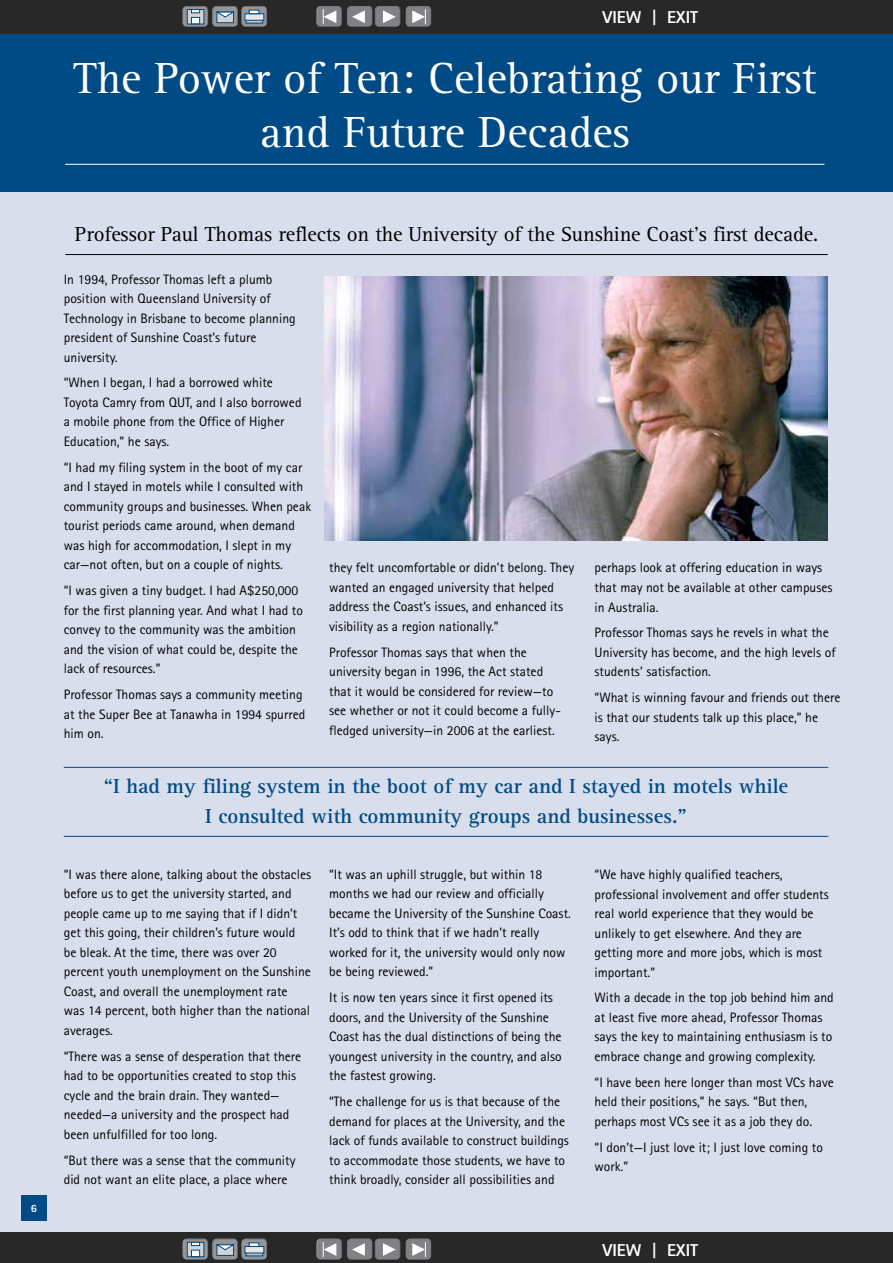
<style>
.page{position:relative;width:893px;height:1263px;background:#fff}
.page>*{position:absolute;margin:0;border:0;box-sizing:border-box;transform-origin:0 0}
.t1{font:45px/54.3px "Rotis Serif";color:#fff;text-align:center}
.t2{font:700 21px/30px "Rotis Serif";color:#004b85;text-align:center}
.t3{font:21px "Rotis Serif";letter-spacing:-.005em;color:#000}
.t4{font:800 17.25px "Rotis Sans Serif";color:#fff}
.t5{font:13.65px/19.5px "Rotis Sans Serif";color:#000}
.t6{font:800 11.25px "Rotis Sans Serif";color:#fff}
</style>
<div class="page">
<div style="left:0;top:164px;width:893px;height:1099px;background:#d8deec"></div>
<div style="left:0;top:0;width:893px;height:191px;background:#004b85"></div>
<div style="left:21px;top:1195px;width:26px;height:25px;background:#004b85"></div>
<hr style="left:65px;top:164px;width:759px;height:1px;background:#fff">
<hr style="left:65px;top:254px;width:763px;height:1px;background:#000">
<hr style="left:64px;top:767px;width:764px;height:1px;background:#004b85">
<hr style="left:64px;top:836px;width:764px;height:1px;background:#004b85">
<img style="left:325px;top:276px;width:503px;height:264px">
<div style="left:0;top:0;width:893px;height:33px;background:#292829"></div>
<div style="left:0;top:1232px;width:893px;height:31px;background:#292829"></div>
<div style="left:375px;top:6px;width:27px;height:19px;background:#fff;opacity:.75"></div>
<div style="left:375px;top:8px;width:27px;height:21px;background:#000;opacity:.75"></div>
<svg style="left:383px;top:10px;width:13px;height:13px"></svg>
<div style="left:347px;top:6px;width:27px;height:19px;background:#fff;opacity:.75"></div>
<div style="left:347px;top:8px;width:27px;height:21px;background:#000;opacity:.75"></div>
<svg style="left:352px;top:10px;width:13px;height:13px"></svg>
<div style="left:316px;top:6px;width:27px;height:19px;background:#fff;opacity:.75"></div>
<div style="left:316px;top:8px;width:27px;height:21px;background:#000;opacity:.75"></div>
<svg style="left:323px;top:9px;width:13px;height:15px"></svg>
<div style="left:405px;top:6px;width:27px;height:19px;background:#fff;opacity:.75"></div>
<div style="left:405px;top:8px;width:27px;height:21px;background:#000;opacity:.75"></div>
<svg style="left:412px;top:9px;width:14px;height:15px"></svg>
<div style="left:241px;top:6px;width:27px;height:19px;background:#fff;opacity:.75"></div>
<div style="left:241px;top:8px;width:27px;height:21px;background:#000;opacity:.75"></div>
<svg style="left:246px;top:20px;width:17px;height:3px"></svg>
<svg style="left:245px;top:14px;width:19px;height:6px"></svg>
<svg style="left:249px;top:10px;width:11px;height:4px"></svg>
<div style="left:212px;top:6px;width:27px;height:19px;background:#fff;opacity:.75"></div>
<div style="left:212px;top:8px;width:27px;height:21px;background:#000;opacity:.75"></div>
<div style="left:217px;top:12px;width:17px;height:11px;background:#d1d3d4;border:1px solid #004b85"></div>
<svg style="left:217px;top:12px;width:17px;height:5px"></svg>
<div style="left:182px;top:6px;width:27px;height:19px;background:#fff;opacity:.75"></div>
<div style="left:182px;top:8px;width:27px;height:21px;background:#000;opacity:.75"></div>
<svg style="left:187px;top:9px;width:17px;height:15px"></svg>
<svg style="left:191px;top:9px;width:9px;height:4px"></svg>
<div style="left:191px;top:17px;width:9px;height:7px;background:#fff;border:1px solid #004b85"></div>
<div style="left:375px;top:1239px;width:27px;height:19px;background:#fff;opacity:.75"></div>
<div style="left:375px;top:1240px;width:27px;height:21px;background:#000;opacity:.75"></div>
<svg style="left:383px;top:1243px;width:13px;height:13px"></svg>
<div style="left:347px;top:1239px;width:27px;height:19px;background:#fff;opacity:.75"></div>
<div style="left:347px;top:1240px;width:27px;height:21px;background:#000;opacity:.75"></div>
<svg style="left:352px;top:1243px;width:13px;height:13px"></svg>
<div style="left:316px;top:1239px;width:27px;height:19px;background:#fff;opacity:.75"></div>
<div style="left:316px;top:1240px;width:27px;height:21px;background:#000;opacity:.75"></div>
<svg style="left:323px;top:1242px;width:13px;height:15px"></svg>
<div style="left:405px;top:1239px;width:27px;height:19px;background:#fff;opacity:.75"></div>
<div style="left:405px;top:1240px;width:27px;height:21px;background:#000;opacity:.75"></div>
<svg style="left:412px;top:1242px;width:14px;height:15px"></svg>
<div style="left:241px;top:1239px;width:27px;height:19px;background:#fff;opacity:.75"></div>
<div style="left:241px;top:1240px;width:27px;height:21px;background:#000;opacity:.75"></div>
<svg style="left:246px;top:1253px;width:17px;height:3px"></svg>
<svg style="left:245px;top:1246px;width:19px;height:7px"></svg>
<svg style="left:249px;top:1242px;width:11px;height:5px"></svg>
<div style="left:212px;top:1239px;width:27px;height:19px;background:#fff;opacity:.75"></div>
<div style="left:212px;top:1240px;width:27px;height:21px;background:#000;opacity:.75"></div>
<div style="left:217px;top:1244px;width:17px;height:11px;background:#d1d3d4"></div>
<svg style="left:217px;top:1244px;width:17px;height:6px"></svg>
<div style="left:182px;top:1239px;width:27px;height:19px;background:#fff;opacity:.75"></div>
<div style="left:182px;top:1240px;width:27px;height:21px;background:#000;opacity:.75"></div>
<svg style="left:187px;top:1242px;width:17px;height:15px"></svg>
<svg style="left:191px;top:1242px;width:9px;height:4px"></svg>
<div style="left:191px;top:1250px;width:9px;height:7px;background:#fff;border:1px solid #004b85"></div>
<p class="t4" style="left:602px;top:6px;width:97px">VIEW | EXIT</p>
<h1 class="t1" style="left:74px;top:52px;width:744px">The Power of Ten: Celebrating our First and Future Decades</h1>
<p class="t6" style="left:31px;top:1201px;width:8px">6</p>
<h2 class="t3" style="left:75px;top:222px;width:745px">Professor Paul Thomas reflects on the University of the Sunshine Coast’s first decade.</h2>
<p class="t5" style="left:64px;top:269px;width:233px">In 1994, Professor Thomas left a plumb position with Queensland University of Technology in Brisbane to become planning president of Sunshine Coast’s future university.</p>
<p class="t5" style="left:64px;top:373px;width:239px">“When I began, I had a borrowed white Toyota Camry from QUT, and I also borrowed a mobile phone from the Office of Higher Education,” he says.</p>
<p class="t5" style="left:64px;top:457px;width:249px">“I had my filing system in the boot of my car and I stayed in motels while I consulted with community groups and businesses. When peak tourist periods came around, when demand was high for accommodation, I slept in my car—not often, but on a couple of nights.</p>
<p class="t5" style="left:64px;top:581px;width:241px">“I was given a tiny budget. I had A$250,000 for the first planning year. And what I had to convey to the community was the ambition and the vision of what could be, despite the lack of resources.”</p>
<p class="t5" style="left:64px;top:685px;width:243px">Professor Thomas says a community meeting at the Super Bee at Tanawha in 1994 spurred him on.</p>
<p class="t5" style="left:329px;top:558px;width:247px">they felt uncomfortable or didn’t belong. They wanted an engaged university that helped address the Coast’s issues, and enhanced its visibility as a region nationally.”</p>
<p class="t5" style="left:329px;top:642px;width:233px">Professor Thomas says that when the university began in 1996, the Act stated that it would be considered for review—to see whether or not it could become a fully&shy;fledged university—in 2006 at the earliest.</p>
<p class="t5" style="left:595px;top:558px;width:240px">perhaps look at offering education in ways that may not be available at other campuses in Australia.</p>
<p class="t5" style="left:595px;top:623px;width:243px">Professor Thomas says he revels in what the<br>University has become, and the high levels of students’ satisfaction.</p>
<p class="t5" style="left:595px;top:688px;width:247px">“What is winning favour and friends out there is that our students talk up this place,” he says.</p>
<h2 class="t2" style="left:104px;top:772px;width:686px">“I had my filing system in the boot of my car and I stayed in motels while<br>I consulted with community groups and businesses.”</h2>
<p class="t5" style="left:64px;top:864px;width:249px">“I was there alone, talking about the obstacles before us to get the university started, and people came up to me saying that if I didn’t get this going, their children’s future would be bleak. At the time, there was over 20 percent youth unemployment on the Sunshine Coast, and overall the unemployment rate was 14 percent, both higher than the national averages.</p>
<p class="t5" style="left:64px;top:1046px;width:239px">“There was a sense of desperation that there had to be opportunities created to stop this cycle and the brain drain. They wanted— needed—a university and the prospect had been unfulfilled for too long.</p>
<p class="t5" style="left:64px;top:1150px;width:233px">“But there was a sense that the community did not want an elite place, a place where</p>
<p class="t5" style="left:329px;top:864px;width:243px">“It was an uphill struggle, but within 18 months we had our review and officially became the University of the Sunshine Coast.<br>It’s odd to think that if we hadn’t really worked for it, the university would only now be being reviewed.”</p>
<p class="t5" style="left:329px;top:988px;width:234px">It is now ten years since it first opened its doors, and the University of the Sunshine Coast has the dual distinctions of being the youngest university in the country, and also the fastest growing.</p>
<p class="t5" style="left:329px;top:1092px;width:241px">“The challenge for us is that because of the demand for places at the University, and the lack of funds available to construct buildings to accommodate those students, we have to think broadly, consider all possibilities and</p>
<p class="t5" style="left:595px;top:864px;width:236px">“We have highly qualified teachers, professional involvement and offer students real world experience that they would be unlikely to get elsewhere. And they are getting more and more jobs, which is most important.”</p>
<p class="t5" style="left:595px;top:988px;width:241px">With a decade in the top job behind him and at least five more ahead, Professor Thomas says the key to maintaining enthusiasm is to embrace change and growing complexity.</p>
<p class="t5" style="left:595px;top:1072px;width:241px">“I have been here longer than most VCs have held their positions,” he says. “But then, perhaps most VCs see it as a job they do.</p>
<p class="t5" style="left:595px;top:1137px;width:230px">“I don’t—I just love it; I just love coming to work.”</p>
<p class="t4" style="left:602px;top:1239px;width:97px">VIEW | EXIT</p>
</div>
